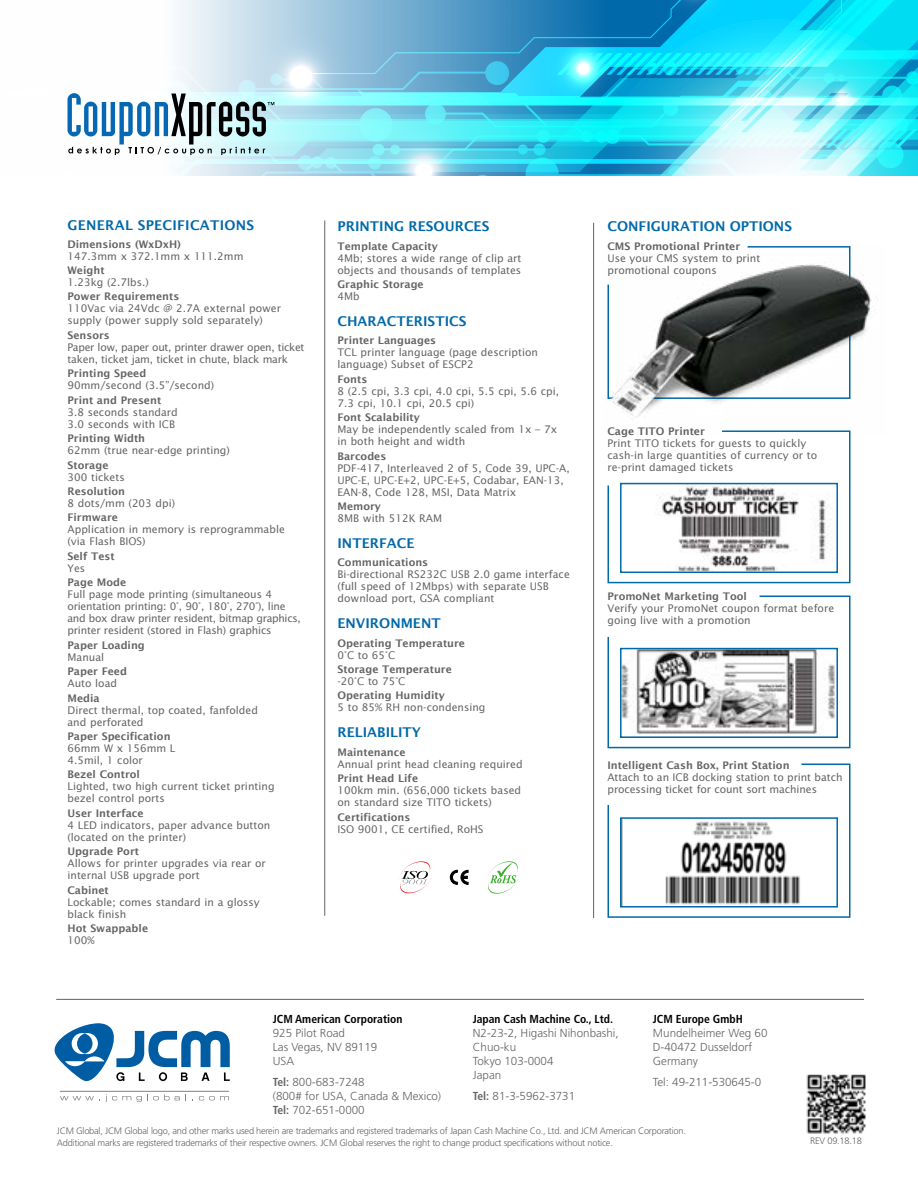
<style>
.page{position:relative;width:918px;height:1188px;background:#fff}
.page>*{position:absolute;margin:0;border:0;box-sizing:border-box;transform-origin:0 0}
.t1{font:600 13.5px "Lucida Sans";color:#0069aa}
.t2{font:600 13.5px "Lucida Sans";letter-spacing:.02em;color:#0069aa}
.t3{font:300 11.55px/14px "Frutiger LT Std";color:#636466}
.t4{font:700 condensed 11.55px "Frutiger LT Std";color:#000}
.t5{font:10.5px/12px "Lucida Sans";color:#636466}
.t6{font:600 10.5px "Lucida Sans";color:#636466}
.t7{font:10.5px/12px "Lucida Sans";letter-spacing:-.02em;color:#636466}
.t8{font:10.5px/12px "Lucida Sans";letter-spacing:-.03em;color:#636466}
.t9{font:300 9.3px/12.5px "Frutiger LT Std";letter-spacing:-.025em;color:#636466}
.s1{font-weight:700;font-stretch:condensed}
</style>
<div class="page">
<svg style="left:607px;top:434px;width:244px;height:150px"></svg>
<svg style="left:400px;top:861px;width:31px;height:32px"></svg>
<svg style="left:450px;top:870px;width:18px;height:15px"></svg>
<svg style="left:488px;top:861px;width:30px;height:33px"></svg>
<hr style="left:324px;top:220px;width:1px;height:696px;background:#636466">
<hr style="left:593px;top:223px;width:1px;height:695px;background:#636466">
<svg style="left:54px;top:1023px;width:176px;height:58px"></svg>
<hr style="left:60px;top:1091px;width:169px;height:1px;background:#808285">
<svg style="left:60px;top:1094px;width:126px;height:8px"></svg>
<svg style="left:199px;top:1096px;width:30px;height:4px"></svg>
<img style="left:807px;top:1074px;width:59px;height:59px">
<hr style="left:56px;top:999px;width:808px;height:1px;background:#636466">
<svg style="left:67px;top:0;width:851px;height:176px"></svg>
<img style="left:623px;top:486px;width:212px;height:84px">
<div style="left:620px;top:483px;width:218px;height:90px;border:2px solid #0069aa"></div>
<img style="left:607px;top:247px;width:265px;height:187px">
<svg style="left:607px;top:595px;width:244px;height:154px"></svg>
<img style="left:623px;top:651px;width:212px;height:84px">
<div style="left:620px;top:648px;width:218px;height:90px;border:2px solid #0069aa"></div>
<svg style="left:607px;top:763px;width:244px;height:155px"></svg>
<img style="left:623px;top:820px;width:212px;height:85px">
<div style="left:620px;top:817px;width:218px;height:91px;border:2px solid #0069aa"></div>
<p class="t2" style="left:68px;top:217px;width:188px">GENERAL SPECIFICATIONS</p>
<p class="t6" style="left:68px;top:238px;width:115px">Dimensions (WxDxH)</p>
<p class="t5" style="left:68px;top:250px;width:178px">147.3mm x 372.1mm x 111.2mm</p>
<p class="t6" style="left:68px;top:264px;width:39px">Weight</p>
<p class="t5" style="left:68px;top:276px;width:83px">1.23kg (2.7lbs.)</p>
<p class="t6" style="left:68px;top:291px;width:113px">Power Requirements</p>
<p class="t5" style="left:68px;top:302px;width:215px">110Vac via 24Vdc @ 2.7A external power supply (power supply sold separately)</p>
<p class="t6" style="left:68px;top:329px;width:44px">Sensors</p>
<p class="t8" style="left:68px;top:341px;width:239px">Paper low, paper out, printer drawer open, ticket taken, ticket jam, ticket in chute, black mark</p>
<p class="t6" style="left:68px;top:368px;width:80px">Printing Speed</p>
<p class="t5" style="left:68px;top:379px;width:148px">90mm/second (3.5”/second)</p>
<p class="t6" style="left:68px;top:394px;width:95px">Print and Present</p>
<p class="t5" style="left:68px;top:406px;width:112px">3.8 seconds standard<br>3.0 seconds with ICB</p>
<p class="t6" style="left:68px;top:432px;width:79px">Printing Width</p>
<p class="t5" style="left:68px;top:444px;width:164px">62mm (true near-edge printing)</p>
<p class="t6" style="left:68px;top:459px;width:42px">Storage</p>
<p class="t5" style="left:68px;top:471px;width:59px">300 tickets</p>
<p class="t6" style="left:68px;top:485px;width:59px">Resolution</p>
<p class="t5" style="left:68px;top:497px;width:109px">8 dots/mm (203 dpi)</p>
<p class="t6" style="left:68px;top:512px;width:52px">Firmware</p>
<p class="t5" style="left:68px;top:523px;width:219px">Application in memory is reprogrammable (via Flash BIOS)</p>
<p class="t6" style="left:68px;top:550px;width:49px">Self Test</p>
<p class="t5" style="left:68px;top:562px;width:19px">Yes</p>
<p class="t6" style="left:68px;top:577px;width:60px">Page Mode</p>
<p class="t7" style="left:68px;top:588px;width:235px">Full page mode printing (simultaneous 4 orientation printing: 0°, 90°, 180°, 270°), line and box draw printer resident, bitmap graphics, printer resident (stored in Flash) graphics</p>
<p class="t6" style="left:68px;top:639px;width:79px">Paper Loading</p>
<p class="t5" style="left:68px;top:651px;width:38px">Manual</p>
<p class="t6" style="left:68px;top:665px;width:61px">Paper Feed</p>
<p class="t5" style="left:68px;top:677px;width:51px">Auto load</p>
<p class="t6" style="left:68px;top:692px;width:34px">Media</p>
<p class="t5" style="left:68px;top:704px;width:192px">Direct thermal, top coated, fanfolded and perforated</p>
<p class="t6" style="left:68px;top:730px;width:105px">Paper Specification</p>
<p class="t5" style="left:68px;top:742px;width:110px">66mm W x 156mm L<br>4.5mil, 1 color</p>
<p class="t6" style="left:68px;top:769px;width:74px">Bezel Control</p>
<p class="t5" style="left:68px;top:780px;width:209px">Lighted, two high current ticket printing bezel control ports</p>
<p class="t6" style="left:68px;top:807px;width:78px">User Interface</p>
<p class="t5" style="left:68px;top:819px;width:204px">4 LED indicators, paper advance button (located on the printer)</p>
<p class="t6" style="left:68px;top:846px;width:73px">Upgrade Port</p>
<p class="t5" style="left:68px;top:857px;width:200px">Allows for printer upgrades via rear or internal USB upgrade port</p>
<p class="t6" style="left:68px;top:884px;width:43px">Cabinet</p>
<p class="t5" style="left:68px;top:896px;width:194px">Lockable; comes standard in a glossy black finish</p>
<p class="t6" style="left:68px;top:922px;width:82px">Hot Swappable</p>
<p class="t5" style="left:68px;top:934px;width:28px">100%</p>
<p class="t1" style="left:338px;top:218px;width:153px">PRINTING RESOURCES</p>
<p class="t6" style="left:338px;top:240px;width:102px">Template Capacity</p>
<p class="t5" style="left:338px;top:252px;width:185px">4Mb; stores a wide range of clip art objects and thousands of templates</p>
<p class="t6" style="left:338px;top:278px;width:88px">Graphic Storage</p>
<p class="t5" style="left:338px;top:290px;width:24px">4Mb</p>
<p class="t1" style="left:338px;top:313px;width:130px">CHARACTERISTICS</p>
<p class="t6" style="left:338px;top:335px;width:100px">Printer Languages</p>
<p class="t5" style="left:338px;top:346px;width:202px">TCL printer language (page description language) Subset of ESCP2</p>
<p class="t6" style="left:338px;top:373px;width:31px">Fonts</p>
<p class="t5" style="left:338px;top:385px;width:223px">8 (2.5 cpi, 3.3 cpi, 4.0 cpi, 5.5 cpi, 5.6 cpi,<br>7.3 cpi, 10.1 cpi, 20.5 cpi)</p>
<p class="t6" style="left:338px;top:411px;width:84px">Font Scalability</p>
<p class="t5" style="left:338px;top:423px;width:221px">May be independently scaled from 1x – 7x in both height and width</p>
<p class="t6" style="left:338px;top:450px;width:50px">Barcodes</p>
<p class="t5" style="left:338px;top:462px;width:234px">PDF-417, Interleaved 2 of 5, Code 39, UPC-A,<br>UPC-E, UPC-E+2, UPC-E+5, Codabar, EAN-13,<br>EAN-8, Code 128, MSI, Data Matrix</p>
<p class="t6" style="left:338px;top:500px;width:45px">Memory</p>
<p class="t5" style="left:338px;top:512px;width:106px">8MB with 512K RAM</p>
<p class="t1" style="left:338px;top:535px;width:79px">INTERFACE</p>
<p class="t6" style="left:338px;top:557px;width:92px">Communications</p>
<p class="t5" style="left:338px;top:568px;width:234px">Bi-directional RS232C USB 2.0 game interface (full speed of 12Mbps) with separate USB download port, GSA compliant</p>
<p class="t1" style="left:338px;top:615px;width:105px">ENVIRONMENT</p>
<p class="t6" style="left:337px;top:637px;width:129px">Operating Temperature</p>
<p class="t5" style="left:337px;top:649px;width:59px">0°C to 65°C</p>
<p class="t6" style="left:337px;top:663px;width:116px">Storage Temperature</p>
<p class="t5" style="left:337px;top:675px;width:70px">-20°C to 75°C</p>
<p class="t6" style="left:337px;top:690px;width:109px">Operating Humidity</p>
<p class="t5" style="left:337px;top:701px;width:150px">5 to 85% RH non-condensing</p>
<p class="t1" style="left:337px;top:724px;width:85px">RELIABILITY</p>
<p class="t6" style="left:337px;top:746px;width:70px">Maintenance</p>
<p class="t5" style="left:337px;top:758px;width:187px">Annual print head cleaning required</p>
<p class="t6" style="left:337px;top:772px;width:82px">Print Head Life</p>
<p class="t5" style="left:337px;top:784px;width:185px">100km min. (656,000 tickets based on standard size TITO tickets)</p>
<p class="t6" style="left:337px;top:811px;width:74px">Certifications</p>
<p class="t5" style="left:337px;top:822px;width:147px">ISO 9001, CE certified, RoHS</p>
<p class="t1" style="left:608px;top:218px;width:186px">CONFIGURATION OPTIONS</p>
<p class="t6" style="left:608px;top:240px;width:134px">CMS Promotional Printer</p>
<p class="t5" style="left:608px;top:252px;width:154px">Use your CMS system to print promotional coupons</p>
<p class="t6" style="left:608px;top:425px;width:99px">Cage TITO Printer</p>
<p class="t5" style="left:608px;top:436px;width:211px">Print TITO tickets for guests to quickly cash-in large quantities of currency or to re-print damaged tickets</p>
<p class="t6" style="left:608px;top:591px;width:141px">PromoNet Marketing Tool</p>
<p class="t5" style="left:608px;top:602px;width:228px">Verify your PromoNet coupon format before going live with a promotion</p>
<p class="t6" style="left:608px;top:759px;width:184px">Intelligent Cash Box, Print Station</p>
<p class="t5" style="left:608px;top:771px;width:237px">Attach to an ICB docking station to print batch processing ticket for count sort machines</p>
<p class="t4" style="left:273px;top:1012px;width:131px">JCM American Corporation</p>
<p class="t3" style="left:273px;top:1026px;width:106px">925 Pilot Road<br>Las Vegas, NV 89119<br>USA</p>
<p class="t3" style="left:273px;top:1075px;width:170px"><span class="s1">Tel:</span> 800-683-7248<br>(800# for USA, Canada &amp; Mexico)<br><span class="s1">Tel:</span> 702-651-0000</p>
<p class="t4" style="left:473px;top:1012px;width:142px">Japan Cash Machine Co., Ltd.</p>
<p class="t3" style="left:473px;top:1026px;width:147px">N2-23-2, Higashi Nihonbashi,<br>Chuo-ku<br>Tokyo 103-0004<br>Japan</p>
<p class="t3" style="left:473px;top:1089px;width:104px"><span class="s1">Tel:</span> 81-3-5962-3731</p>
<p class="t4" style="left:653px;top:1012px;width:91px">JCM Europe GmbH</p>
<p class="t3" style="left:653px;top:1026px;width:116px">Mundelheimer Weg 60<br>D-40472 Dusseldorf<br>Germany</p>
<p class="t3" style="left:653px;top:1075px;width:110px">Tel: 49-211-530645-0</p>
<p class="t9" style="left:57px;top:1125px;width:631px">JCM Global, JCM Global logo, and other marks used herein are trademarks and registered trademarks of Japan Cash Machine Co., Ltd. and JCM American Corporation.<br>Additional marks are registered trademarks of their respective owners. JCM Global reserves the right to change product specifications without notice.</p>
<p class="t9" style="left:810px;top:1134px;width:53px">REV 09.18.18</p>
</div>
